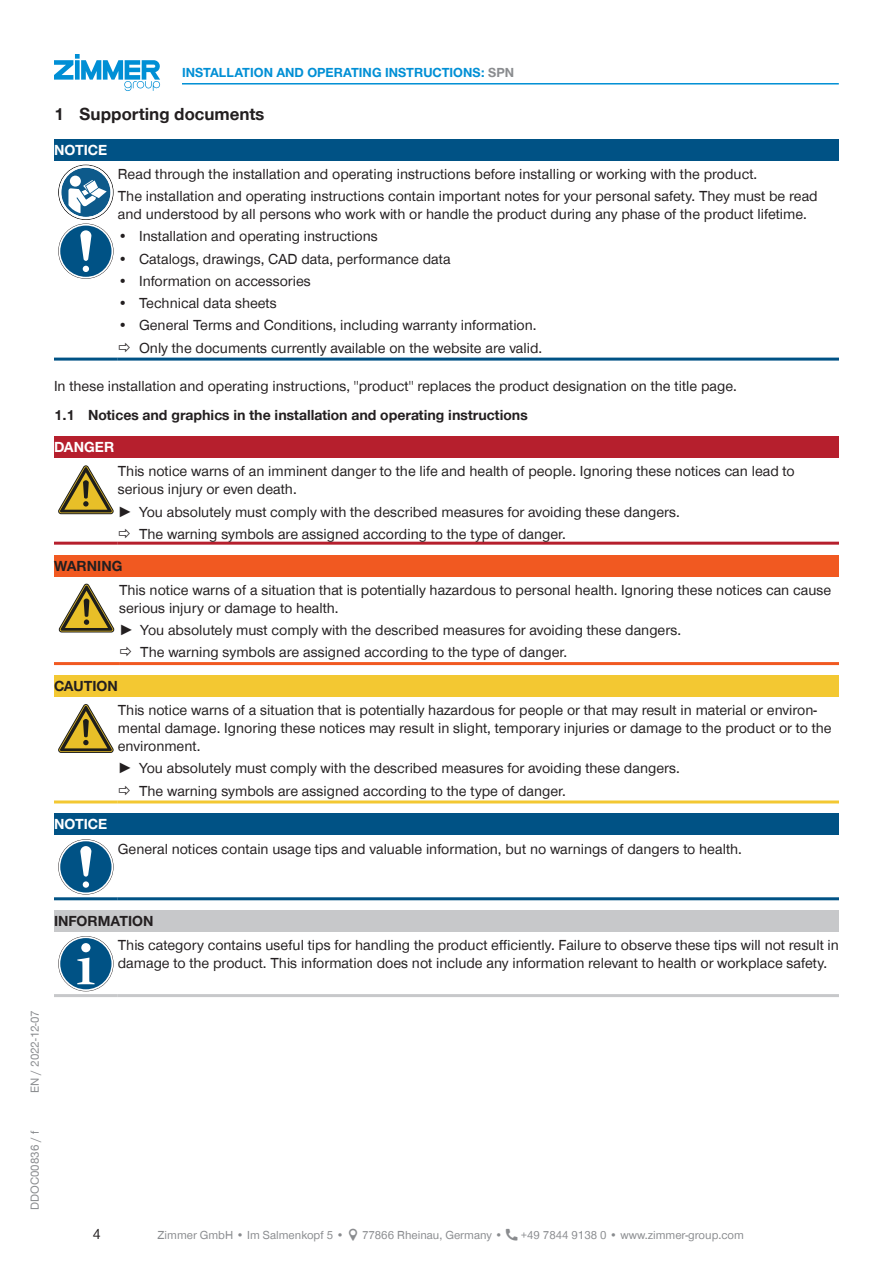
<style>
.page{position:relative;width:893px;height:1263px;background:#fff}
.page>*{position:absolute;margin:0;border:0;box-sizing:border-box;transform-origin:0 0}
.t1{font:700 18px "Zimmer Group Sans Global";color:#231f20}
.CB_AF_TD-Text{font:15px/18px "Zimmer Group Sans Global";color:#231f20}
.CB_AF_TD-Signalwort{font:700 15px "Zimmer Group Sans Global";color:#231f20}
.CB_AF_TD-Signalwort-2{font:700 15px "Zimmer Group Sans Global";color:#fff}
.t2{font:15px "Zimmer Group Sans";color:#231f20}
.t3{font:700 13.5px "Zimmer Group Sans Global";color:#008fd5}
.t4{font:12px "Zimmer Group Sans Global";color:#8a8c8f}
.t5{font:12px "Zimmer Group Sans";color:#8a8c8f}
.s1{color:#8a8c8f}
.s2{font-family:"Zimmer Group Sans"}
</style>
<div class="page">
<svg style="left:54px;top:54px;width:106px;height:37px"></svg>
<hr style="left:182px;top:83px;width:657px;height:2px;background:#008fd5">
<div style="left:54px;top:139px;width:785px;height:21px;background:#005285"></div>
<hr style="left:54px;top:358px;width:64px;height:3px;background:#005285">
<hr style="left:118px;top:358px;width:721px;height:3px;background:#005285">
<svg style="left:58px;top:165px;width:56px;height:55px"></svg>
<div style="left:70px;top:176px;width:11px;height:11px;background:#fff;border-radius:50%"></div>
<svg style="left:58px;top:224px;width:56px;height:55px"></svg>
<svg style="left:59px;top:224px;width:54px;height:54px"></svg>
<div style="left:60px;top:226px;width:52px;height:51px;background:#005285;border-radius:50%"></div>
<svg style="left:80px;top:230px;width:11px;height:42px"></svg>
<div style="left:54px;top:437px;width:785px;height:21px;background:#b61f2d"></div>
<hr style="left:54px;top:542px;width:64px;height:3px;background:#b61f2d">
<hr style="left:118px;top:542px;width:721px;height:3px;background:#b61f2d">
<svg style="left:58px;top:465px;width:56px;height:49px"></svg>
<div style="left:54px;top:555px;width:785px;height:21px;background:#f15921"></div>
<hr style="left:54px;top:662px;width:65px;height:3px;background:#f15921">
<hr style="left:119px;top:662px;width:720px;height:3px;background:#f15921">
<svg style="left:59px;top:584px;width:55px;height:48px"></svg>
<div style="left:54px;top:675px;width:785px;height:22px;background:#f3c832"></div>
<hr style="left:54px;top:800px;width:64px;height:3px;background:#f3c832">
<hr style="left:118px;top:800px;width:721px;height:3px;background:#f3c832">
<svg style="left:58px;top:704px;width:56px;height:49px"></svg>
<div style="left:54px;top:814px;width:785px;height:21px;background:#005285"></div>
<hr style="left:54px;top:897px;width:64px;height:3px;background:#005285">
<hr style="left:118px;top:897px;width:721px;height:3px;background:#005285">
<svg style="left:58px;top:839px;width:56px;height:55px"></svg>
<svg style="left:59px;top:840px;width:54px;height:54px"></svg>
<div style="left:60px;top:841px;width:52px;height:51px;background:#005285;border-radius:50%"></div>
<div style="left:83px;top:881px;width:6px;height:7px;background:#fff;border-radius:50%"></div>
<svg style="left:80px;top:846px;width:11px;height:30px"></svg>
<div style="left:54px;top:910px;width:785px;height:22px;background:#c7c8ca"></div>
<hr style="left:54px;top:994px;width:64px;height:3px;background:#c7c8ca">
<hr style="left:118px;top:994px;width:721px;height:3px;background:#c7c8ca">
<svg style="left:58px;top:936px;width:56px;height:55px"></svg>
<svg style="left:59px;top:936px;width:54px;height:55px"></svg>
<div style="left:60px;top:938px;width:52px;height:51px;background:#005285;border-radius:50%"></div>
<svg style="left:77px;top:957px;width:18px;height:27px"></svg>
<div style="left:81px;top:943px;width:9px;height:9px;background:#fff;border-radius:50%"></div>
<p class="t3" style="left:182px;top:65px;width:334px">INSTALLATION AND OPERATING INSTRUCTIONS: <span class="s1">SPN</span></p>
<p class="t1" style="left:54px;top:103px;width:212px">1 Supporting documents</p>
<p class="CB_AF_TD-Signalwort-2" style="left:54px;top:141px;width:55px">NOTICE</p>
<p class="CB_AF_TD-Text" style="left:118px;top:165px;width:641px">Read through the installation and operating instructions before installing or working with the product.</p>
<p class="CB_AF_TD-Text" style="left:118px;top:187px;width:701px">The installation and operating instructions contain important notes for your personal safety. They must be read and understood by all persons who work with or handle the product during any phase of the product lifetime.</p>
<p class="CB_AF_TD-Text" style="left:118px;top:227px;width:262px">• Installation and operating instructions</p>
<p class="CB_AF_TD-Text" style="left:118px;top:249px;width:334px">• Catalogs, drawings, CAD data, performance data</p>
<p class="CB_AF_TD-Text" style="left:118px;top:272px;width:195px">• Information on accessories</p>
<p class="CB_AF_TD-Text" style="left:118px;top:294px;width:160px">• Technical data sheets</p>
<p class="CB_AF_TD-Text" style="left:118px;top:316px;width:420px">• General Terms and Conditions, including warranty information.</p>
<p class="CB_AF_TD-Text" style="left:139px;top:338px;width:405px">Only the documents currently available on the website are valid.</p>
<p class="CB_AF_TD-Text" style="left:54px;top:377px;width:684px">In these installation and operating instructions, "product" replaces the product designation on the title page.</p>
<p class="CB_AF_TD-Signalwort" style="left:54px;top:406px;width:475px">1.1 Notices and graphics in the installation and operating instructions</p>
<p class="CB_AF_TD-Signalwort-2" style="left:54px;top:438px;width:62px">DANGER</p>
<p class="CB_AF_TD-Text" style="left:118px;top:462px;width:678px">This notice warns of an imminent danger to the life and health of people. Ignoring these notices can lead to serious injury or even death.</p>
<p class="CB_AF_TD-Text" style="left:118px;top:502px;width:564px"><span class="s2">►</span> You absolutely must comply with the described measures for avoiding these dangers.</p>
<p class="CB_AF_TD-Text" style="left:139px;top:525px;width:428px">The warning symbols are assigned according to the type of danger.</p>
<p class="CB_AF_TD-Signalwort" style="left:54px;top:557px;width:70px">WARNING</p>
<p class="CB_AF_TD-Text" style="left:119px;top:580px;width:714px">This notice warns of a situation that is potentially hazardous to personal health. Ignoring these notices can cause serious injury or damage to health.</p>
<p class="CB_AF_TD-Text" style="left:119px;top:621px;width:564px"><span class="s2">►</span> You absolutely must comply with the described measures for avoiding these dangers.</p>
<p class="CB_AF_TD-Text" style="left:140px;top:643px;width:428px">The warning symbols are assigned according to the type of danger.</p>
<p class="CB_AF_TD-Signalwort" style="left:54px;top:677px;width:65px">CAUTION</p>
<p class="CB_AF_TD-Text" style="left:118px;top:701px;width:715px">This notice warns of a situation that is potentially hazardous for people or that may result in material or environ&shy;mental damage. Ignoring these notices may result in slight, temporary injuries or damage to the product or to the environment.</p>
<p class="CB_AF_TD-Text" style="left:118px;top:759px;width:564px"><span class="s2">►</span> You absolutely must comply with the described measures for avoiding these dangers.</p>
<p class="CB_AF_TD-Text" style="left:139px;top:781px;width:428px">The warning symbols are assigned according to the type of danger.</p>
<p class="CB_AF_TD-Signalwort-2" style="left:54px;top:815px;width:55px">NOTICE</p>
<p class="CB_AF_TD-Text" style="left:118px;top:839px;width:626px">General notices contain usage tips and valuable information, but no warnings of dangers to health.</p>
<p class="CB_AF_TD-Signalwort" style="left:54px;top:912px;width:101px">INFORMATION</p>
<p class="CB_AF_TD-Text" style="left:118px;top:936px;width:723px">This category contains useful tips for handling the product efficiently. Failure to observe these tips will not result in damage to the product. This information does not include any information relevant to health or workplace safety.</p>
<p class="t5" style="left:27px;top:1093px;width:84px;rotate:-90deg">EN / 2022-12-07</p>
<p class="t5" style="left:27px;top:1210px;width:81px;rotate:-90deg">DDOC00836 / f</p>
<p class="t2" style="left:93px;top:1224px;width:9px">4</p>
<p class="t4" style="left:158px;top:1228px;width:188px">Zimmer GmbH • Im Salmenkopf 5 •</p>
<p class="t4" style="left:362px;top:1228px;width:142px">77866 Rheinau, Germany •</p>
<p class="t4" style="left:521px;top:1228px;width:225px">+49 7844 9138 0 • www.zimmer-group.com</p>
</div>
